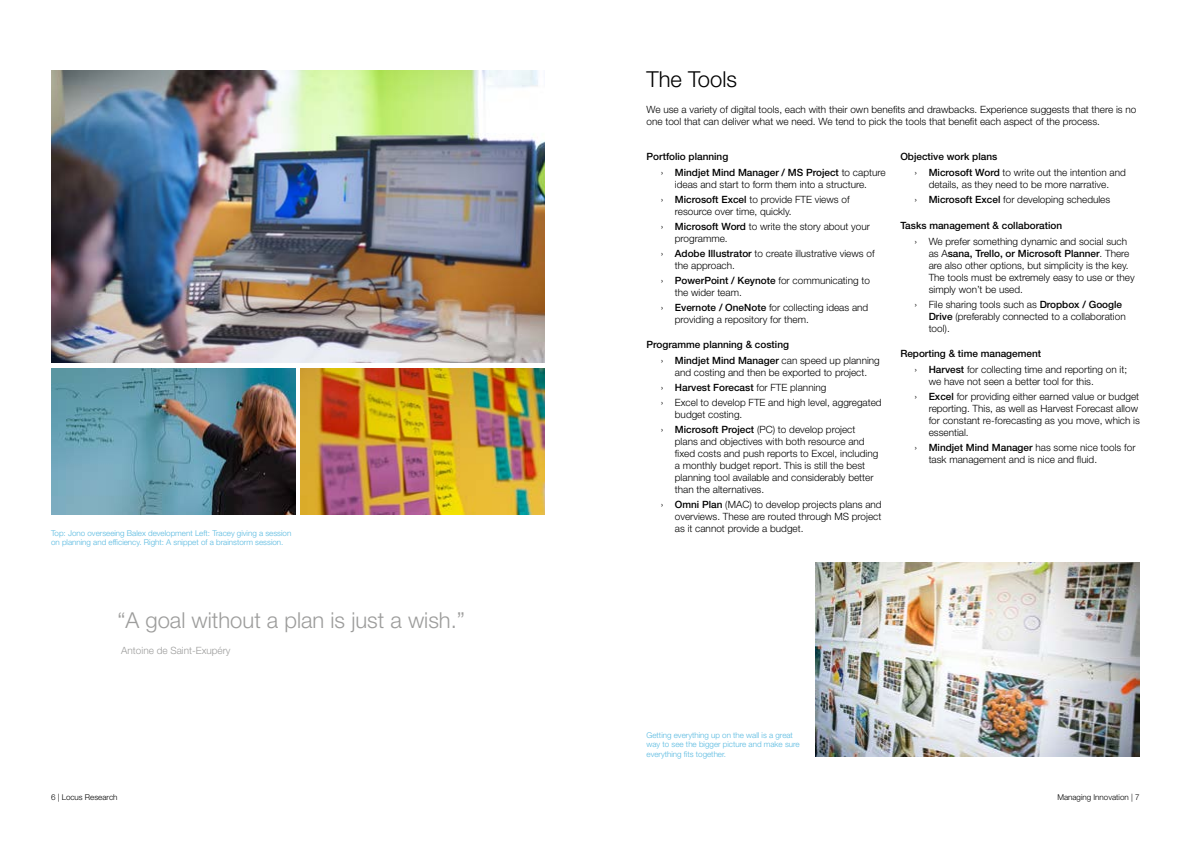
<style>
.page{position:relative;width:1191px;height:842px;background:#fff}
.page>*{position:absolute;margin:0;border:0;box-sizing:border-box;transform-origin:0 0}
._1__Large_quote_-_Gr{font:300 22px "Helvetica Neue LT Std";color:#9d9d9c}
._1__H2_-_K{font:300 22px "Helvetica Neue LT Std";color:#000}
._1__Body_K{font:300 10px/12px "Helvetica Neue LT Std";color:#000}
._1__H3_-_K{font:500 10px "Helvetica Neue LT Std";color:#000}
._1__Quote_credit{font:300 10px "Helvetica Neue LT Std";color:#9d9d9c}
._1__Small_text_-_blu{font:300 8px/9.6px "Helvetica Neue LT Std";color:#57b9e0}
.t1{font:300 8px "Helvetica Neue LT Std";color:#000}
.s1{font-weight:500}
</style>
<div class="page">
<img style="left:815px;top:563px;width:324px;height:194px">
<img style="left:51px;top:71px;width:493px;height:292px">
<img style="left:300px;top:369px;width:244px;height:145px">
<img style="left:51px;top:369px;width:244px;height:145px">
<p class="_1__Small_text_-_blu" style="left:51px;top:528px;width:242px">Top: Jono overseeing Balex development Left: Tracey giving a session on planning and efficiency. Right: A snippet of a brainstorm session.</p>
<p class="_1__Large_quote_-_Gr" style="left:117px;top:607px;width:349px">“A goal without a plan is just a wish.”</p>
<p class="_1__Quote_credit" style="left:121px;top:644px;width:111px">Antoine de Saint-Exupéry</p>
<p class="_1__H2_-_K" style="left:646px;top:65px;width:92px">The Tools</p>
<p class="_1__Body_K" style="left:646px;top:103px;width:491px">We use a variety of digital tools, each with their own benefits and drawbacks. Experience suggests that there is no one tool that can deliver what we need. We tend to pick the tools that benefit each aspect of the process.</p>
<p class="_1__H3_-_K" style="left:646px;top:151px;width:83px">Portfolio planning</p>
<p class="_1__Body_K" style="left:660px;top:167px;width:226px;text-align:center">› <span class="s1">Mindjet Mind Manager / MS Project</span> to capture ideas and start to form them into a structure.</p>
<p class="_1__Body_K" style="left:675px;top:193px;width:176px;text-indent:-14px">› <span class="s1">Microsoft Excel</span> to provide FTE views of resource over time, quickly.</p>
<p class="_1__Body_K" style="left:675px;top:220px;width:197px;text-indent:-14px">› <span class="s1">Microsoft Word</span> to write the story about your programme.</p>
<p class="_1__Body_K" style="left:675px;top:247px;width:201px;text-indent:-14px">› <span class="s1">Adobe Illustrator</span> to create illustrative views of the approach.</p>
<p class="_1__Body_K" style="left:675px;top:274px;width:197px;text-indent:-14px">› <span class="s1">PowerPoint / Keynote</span> for communicating to the wider team.</p>
<p class="_1__Body_K" style="left:675px;top:301px;width:195px;text-indent:-14px">› <span class="s1">Evernote / OneNote</span> for collecting ideas and providing a repository for them.</p>
<p class="_1__H3_-_K" style="left:646px;top:338px;width:144px">Programme planning &amp; costing</p>
<p class="_1__Body_K" style="left:660px;top:354px;width:221px;text-align:center">› <span class="s1">Mindjet Mind Manager</span> can speed up planning and costing and then be exported to project.</p>
<p class="_1__Body_K" style="left:660px;top:381px;width:167px">› <span class="s1">Harvest Forecast</span> for FTE planning</p>
<p class="_1__Body_K" style="left:675px;top:396px;width:208px;text-indent:-14px">› Excel to develop FTE and high level, aggregated budget costing.</p>
<p class="_1__Body_K" style="left:675px;top:423px;width:205px;text-indent:-14px">› <span class="s1">Microsoft Project</span> (PC) to develop project plans and objectives with both resource and fixed costs and push reports to Excel, including a monthly budget report. This is still the best planning tool available and considerably better than the alternatives.</p>
<p class="_1__Body_K" style="left:675px;top:498px;width:208px;text-align:justify;text-indent:-14px">› <span class="s1">Omni Plan</span> (MAC) to develop projects plans and overviews. These are routed through MS project as it cannot provide a budget.</p>
<p class="_1__H3_-_K" style="left:900px;top:151px;width:98px">Objective work plans</p>
<p class="_1__Body_K" style="left:914px;top:167px;width:213px;text-align:center">› <span class="s1">Microsoft Word</span> to write out the intention and details, as they need to be more narrative.</p>
<p class="_1__Body_K" style="left:914px;top:193px;width:197px">› <span class="s1">Microsoft Excel</span> for developing schedules</p>
<p class="_1__H3_-_K" style="left:900px;top:219px;width:163px">Tasks management &amp; collaboration</p>
<p class="_1__Body_K" style="left:928px;top:235px;width:207px;text-indent:-14px">› We prefer something dynamic and social such as A<span class="s1">sana, Trello, or Microsoft Planner</span>. There are also other options, but simplicity is the key.<br>The tools must be extremely easy to use or they simply won’t be used.</p>
<p class="_1__Body_K" style="left:928px;top:298px;width:198px;text-indent:-14px">› File sharing tools such as <span class="s1">Dropbox / Google<br>Drive</span> (preferably connected to a collaboration tool).</p>
<p class="_1__H3_-_K" style="left:900px;top:348px;width:142px">Reporting &amp; time management</p>
<p class="_1__Body_K" style="left:928px;top:364px;width:200px;text-indent:-14px">› <span class="s1">Harvest</span> for collecting time and reporting on it; we have not seen a better tool for this.</p>
<p class="_1__Body_K" style="left:928px;top:390px;width:213px;text-indent:-14px">› <span class="s1">Excel</span> for providing either earned value or budget reporting. This, as well as Harvest Forecast allow for constant re-forecasting as you move, which is essential.</p>
<p class="_1__Body_K" style="left:928px;top:441px;width:208px;text-indent:-14px">› <span class="s1">Mindjet Mind Manager</span> has some nice tools for task management and is nice and fluid.</p>
<p class="_1__Small_text_-_blu" style="left:646px;top:730px;width:155px">Getting everything up on the wall is a great way to see the bigger picture and make sure everything fits together.</p>
<p class="t1" style="left:51px;top:792px;width:68px">6 | Locus Research</p>
<p class="t1" style="left:1057px;top:792px;width:84px">Managing Innovation | 7</p>
</div>
